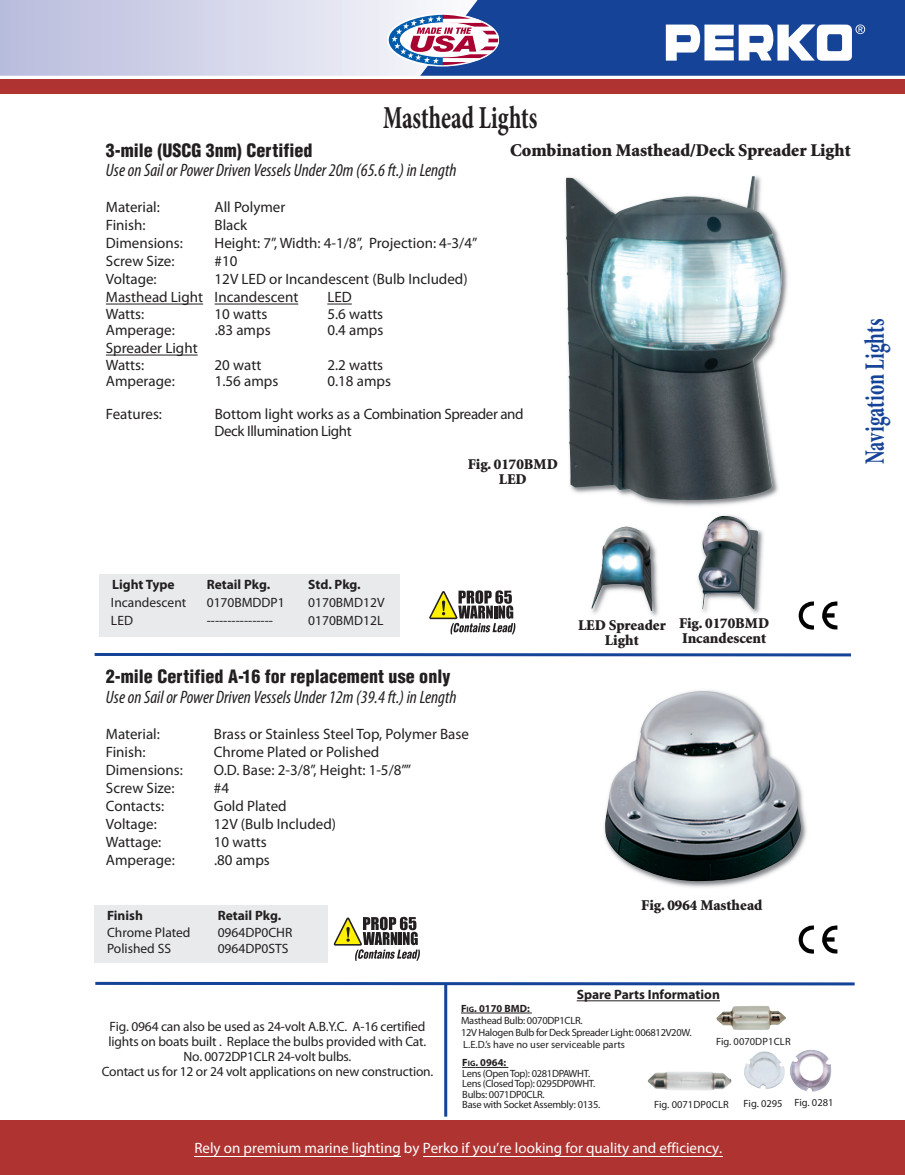
<style>
.page{position:relative;width:905px;height:1175px;background:#fff}
.page>*{position:absolute;margin:0;border:0;box-sizing:border-box;transform-origin:0 0}
.t1{font:700 condensed 32.4px "Minion Pro";color:#231f20;scale:.74 1}
.t2{font:700 condensed 28.35px "Minion Pro";color:#154398;scale:.74 1}
.t3{font:italic condensed 18px "Myriad Pro";color:#231f20}
.t4{font:900 condensed 18px "Helvetica";color:#231f20}
.t5{font:900 18px "Minion";color:#231f20}
.t6{font:15px/18px "Myriad Pro";color:#231f20}
.t7{font:15px "Myriad Pro";color:#fff}
.t8{font:900 15px/15px "Minion";color:#231f20;text-align:center}
.t9{font:15px/16.5px "Myriad Pro";letter-spacing:-.025em;color:#231f20}
.t10{font:13.5px/14.9px "Myriad Pro";letter-spacing:-.015em;color:#231f20;text-align:center}
.t11{font:700 13.5px "Myriad Pro";color:#231f20}
.t12{font:10.5px/10.5px "Myriad Pro";letter-spacing:-.025em;color:#231f20}
.t13{font:10.5px "Myriad Pro";letter-spacing:.01em;color:#231f20}
.t14{font:10.5px "Myriad Pro";color:#231f20}
.s1{font-weight:700}
.s2{font-weight:700;font-size:7.8px}
</style>
<div class="page">
<div style="left:0;top:1120px;width:904px;height:54px;background:#af3431"></div>
<div style="left:414px;top:0;width:490px;height:77px;background:#154398"></div>
<div style="left:0;top:79px;width:904px;height:15px;background:#af3431"></div>
<svg style="left:665px;top:24px;width:200px;height:37px"></svg>
<hr style="left:0;top:76px;width:904px;height:3px;background:#fff">
<svg style="left:0;top:0;width:499px;height:76px;background:#c9c9e0"></svg>
<img style="left:702px;top:530px;width:62px;height:84px">
<img style="left:698px;top:529px;width:60px;height:80px">
<img style="left:641px;top:243px;width:147px;height:263px">
<img style="left:721px;top:515px;width:33px;height:14px">
<img style="left:706px;top:516px;width:44px;height:13px">
<img style="left:565px;top:176px;width:216px;height:324px">
<img style="left:592px;top:541px;width:67px;height:75px">
<img style="left:591px;top:526px;width:61px;height:85px">
<svg style="left:798px;top:601px;width:16px;height:28px"></svg>
<svg style="left:822px;top:601px;width:15px;height:29px"></svg>
<img style="left:604px;top:788px;width:203px;height:100px">
<img style="left:605px;top:690px;width:196px;height:191px">
<div style="left:99px;top:574px;width:301px;height:62px;background:#e8eaec"></div>
<div style="left:94px;top:905px;width:234px;height:58px;background:#e8eaec"></div>
<svg style="left:461px;top:1012px;width:13px;height:1px"></svg>
<hr style="left:474px;top:1012px;width:58px;height:1px;background:#231f20">
<img style="left:716px;top:1006px;width:70px;height:24px">
<img style="left:790px;top:1050px;width:41px;height:41px">
<img style="left:744px;top:1051px;width:41px;height:38px">
<hr style="left:576px;top:1000px;width:144px;height:1px;background:#231f20">
<svg style="left:95px;top:981px;width:760px;height:6px"></svg>
<hr style="left:444px;top:983px;width:3px;height:133px;background:#154398">
<svg style="left:94px;top:653px;width:757px;height:4px;background:#4f71b1"></svg>
<svg style="left:334px;top:916px;width:86px;height:44px"></svg>
<svg style="left:798px;top:925px;width:16px;height:28px"></svg>
<svg style="left:822px;top:925px;width:15px;height:28px"></svg>
<hr style="left:106px;top:304px;width:97px;height:1px;background:#231f20">
<hr style="left:214px;top:304px;width:84px;height:1px;background:#231f20">
<svg style="left:327px;top:304px;width:25px;height:1px"></svg>
<hr style="left:106px;top:355px;width:92px;height:1px;background:#231f20">
<svg style="left:462px;top:1067px;width:13px;height:1px"></svg>
<hr style="left:475px;top:1067px;width:33px;height:1px;background:#231f20">
<svg style="left:429px;top:590px;width:86px;height:44px"></svg>
<img style="left:647px;top:1072px;width:84px;height:18px">
<hr style="left:423px;top:1155px;width:299px;height:1px;background:#fff">
<hr style="left:194px;top:1155px;width:207px;height:1px;background:#fff">
<h1 class="t1" style="left:383px;top:105px;width:210px">Masthead Lights</h1>
<p class="t4" style="left:106px;top:143px;width:208px">3-mile (USCG 3nm) Certified</p>
<p class="t3" style="left:106px;top:164px;width:352px">Use on Sail or Power Driven Vessels Under 20m (65.6 ft.) in Length</p>
<p class="t6" style="left:106px;top:199px;width:56px">Material:</p>
<p class="t6" style="left:214px;top:199px;width:72px">All Polymer</p>
<p class="t6" style="left:106px;top:217px;width:41px">Finish:</p>
<p class="t6" style="left:214px;top:217px;width:34px">Black</p>
<p class="t6" style="left:106px;top:235px;width:78px">Dimensions:</p>
<p class="t6" style="left:214px;top:235px;width:264px">Height: 7”, Width: 4-1/8”, Projection: 4-3/4”</p>
<p class="t6" style="left:106px;top:253px;width:70px">Screw Size:</p>
<p class="t6" style="left:214px;top:253px;width:24px">#10</p>
<p class="t6" style="left:106px;top:271px;width:52px">Voltage:</p>
<p class="t6" style="left:106px;top:271px;width:363px;text-indent:109px">12V LED or Incandescent (Bulb Included)<br>Masthead Light Incandescent</p>
<p class="t6" style="left:327px;top:289px;width:26px">LED</p>
<p class="t6" style="left:106px;top:306px;width:40px">Watts:</p>
<p class="t6" style="left:214px;top:306px;width:54px">10 watts</p>
<p class="t6" style="left:327px;top:306px;width:57px">5.6 watts</p>
<p class="t6" style="left:106px;top:322px;width:70px">Amperage:</p>
<p class="t6" style="left:215px;top:322px;width:57px">.83 amps</p>
<p class="t6" style="left:327px;top:322px;width:57px">0.4 amps</p>
<p class="t6" style="left:106px;top:341px;width:93px;line-height:16.5px">Spreader Light<br>Watts:</p>
<p class="t6" style="left:214px;top:357px;width:48px">20 watt</p>
<p class="t6" style="left:327px;top:357px;width:57px">2.2 watts</p>
<p class="t5" style="left:510px;top:144px;width:342px">Combination Masthead/Deck Spreader Light</p>
<p class="t6" style="left:106px;top:373px;width:70px">Amperage:</p>
<p class="t6" style="left:215px;top:373px;width:65px">1.56 amps</p>
<p class="t6" style="left:327px;top:373px;width:65px">0.18 amps</p>
<p class="t6" style="left:106px;top:406px;width:58px">Features:</p>
<p class="t9" style="left:214px;top:407px;width:311px">Bottom light works as a Combination Spreader and<br>Deck Illumination Light</p>
<p class="t8" style="left:467px;top:458px;width:92px">Fig. 0170BMD<br>LED</p>
<h2 class="t2" style="left:864px;top:464px;width:198px;rotate:-90deg">Navigation Lights</h2>
<p class="t11" style="left:112px;top:579px;width:64px">Light Type</p>
<p class="t11" style="left:207px;top:579px;width:65px">Retail Pkg.</p>
<p class="t11" style="left:308px;top:579px;width:54px">Std. Pkg.</p>
<p class="t10" style="left:111px;top:596px;width:77px">Incandescent</p>
<p class="t10" style="left:207px;top:596px;width:79px">0170BMDDP1</p>
<p class="t10" style="left:308px;top:596px;width:78px">0170BMD12V</p>
<p class="t10" style="left:111px;top:614px;width:24px">LED</p>
<p class="t10" style="left:207px;top:614px;width:68px">----------------</p>
<p class="t10" style="left:308px;top:614px;width:77px">0170BMD12L</p>
<p class="t4" style="left:106px;top:669px;width:346px">2-mile Certified A-16 for replacement use only</p>
<p class="t3" style="left:106px;top:690px;width:352px">Use on Sail or Power Driven Vessels Under 12m (39.4 ft.) in Length</p>
<p class="t6" style="left:106px;top:726px;width:55px">Material:</p>
<p class="t6" style="left:214px;top:726px;width:256px">Brass or Stainless Steel Top, Polymer Base</p>
<p class="t6" style="left:106px;top:744px;width:41px">Finish:</p>
<p class="t6" style="left:214px;top:744px;width:167px">Chrome Plated or Polished</p>
<p class="t6" style="left:106px;top:762px;width:78px">Dimensions:</p>
<p class="t6" style="left:214px;top:762px;width:199px">O.D. Base: 2-3/8”, Height: 1-5/8””</p>
<p class="t6" style="left:106px;top:780px;width:70px">Screw Size:</p>
<p class="t6" style="left:214px;top:780px;width:17px">#4</p>
<p class="t6" style="left:106px;top:798px;width:60px">Contacts:</p>
<p class="t6" style="left:214px;top:798px;width:74px">Gold Plated</p>
<p class="t6" style="left:106px;top:816px;width:52px">Voltage:</p>
<p class="t6" style="left:214px;top:816px;width:124px">12V (Bulb Included)</p>
<p class="t6" style="left:106px;top:834px;width:57px">Wattage:</p>
<p class="t6" style="left:214px;top:834px;width:54px">10 watts</p>
<p class="t6" style="left:106px;top:852px;width:70px">Amperage:</p>
<p class="t6" style="left:214px;top:852px;width:57px">.80 amps</p>
<p class="t11" style="left:107px;top:911px;width:37px">Finish</p>
<p class="t11" style="left:218px;top:911px;width:65px">Retail Pkg.</p>
<p class="t10" style="left:107px;top:926px;width:85px">Chrome Plated</p>
<p class="t10" style="left:218px;top:926px;width:76px">0964DP0CHR</p>
<p class="t10" style="left:107px;top:942px;width:65px">Polished SS</p>
<p class="t10" style="left:218px;top:942px;width:72px">0964DP0STS</p>
<p class="t8" style="left:578px;top:619px;width:89px">LED Spreader<br>Light</p>
<p class="t8" style="left:679px;top:617px;width:92px;text-align:left">Fig. 0170BMD<br>Incandescent</p>
<p class="t8" style="left:641px;top:898px;width:123px">Fig. 0964 Masthead</p>
<p class="t11" style="left:576px;top:989px;width:145px">Spare Parts Information</p>
<p class="t10" style="left:102px;top:1020px;width:333px">Fig. 0964 can also be used as 24-volt A.B.Y.C. A-16 certified lights on boats built . Replace the bulbs provided with Cat.<br>No. 0072DP1CLR 24-volt bulbs.<br>Contact us for 12 or 24 volt applications on new construction.</p>
<p class="t12" style="left:461px;top:1003px;width:232px;line-height:12px"><span class="s1">F</span><span class="s2">IG</span><span class="s1">. 0170 BMD:<br></span>Masthead Bulb: 0070DP1CLR.<br>12V Halogen Bulb for Deck Spreader Light: 006812V20W.<br>L.E.D.’s have no user serviceable parts</p>
<p class="t13" style="left:716px;top:1037px;width:76px">Fig. 0070DP1CLR</p>
<p class="t12" style="left:462px;top:1058px;width:140px"><span class="s1">F</span><span class="s2">IG</span><span class="s1">. 0964:<br></span>Lens (Open Top): 0281DPAWHT.<br>Lens (Closed Top): 0295DP0WHT.<br>Bulbs: 0071DP0CLR.<br>Base with Socket Assembly: 0135.</p>
<p class="t13" style="left:654px;top:1100px;width:76px">Fig. 0071DP0CLR</p>
<p class="t14" style="left:743px;top:1099px;width:91px">Fig. 0295 Fig. 0281</p>
<p class="t7" style="left:194px;top:1138px;width:529px">Rely on premium marine lighting by Perko if you’re looking for quality and efficiency.</p>
</div>
